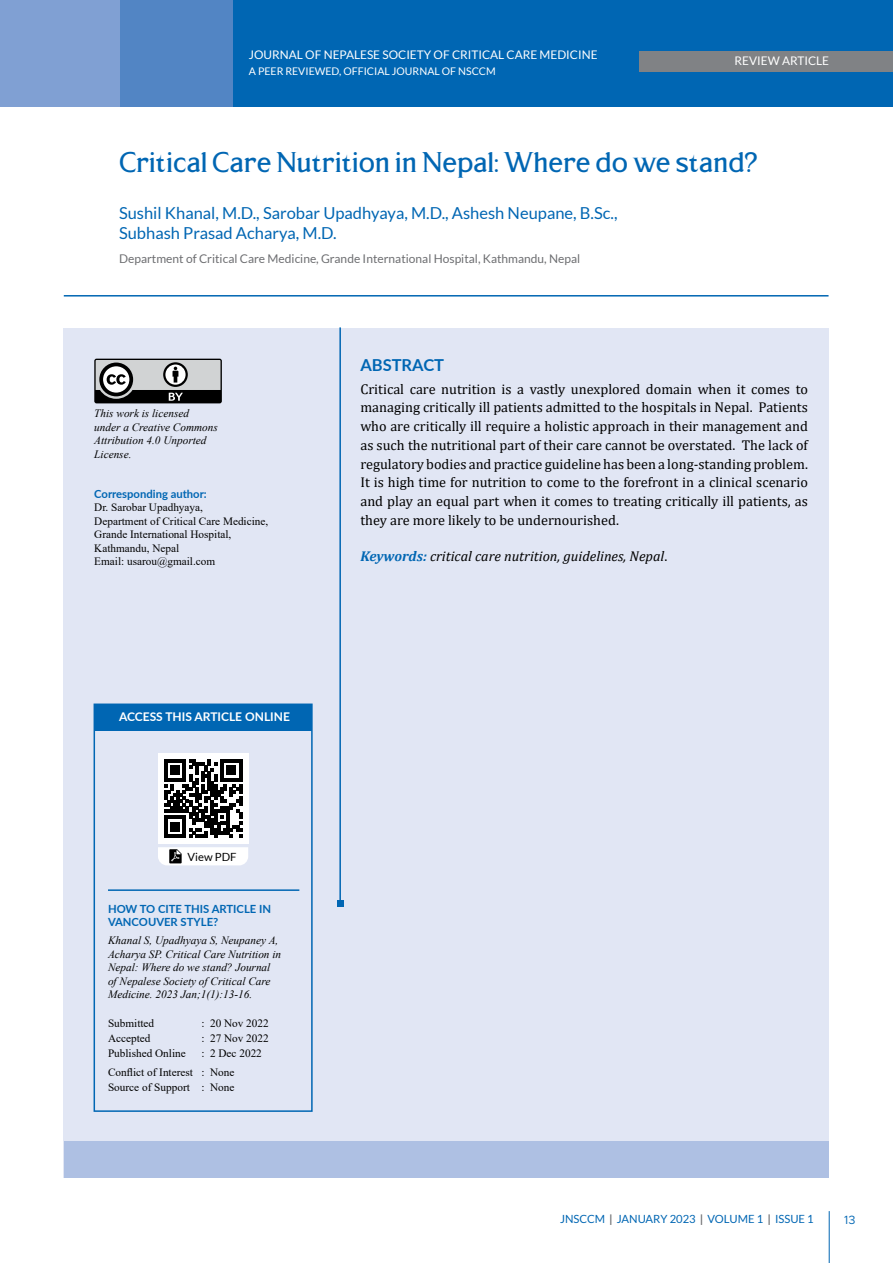
<style>
.page{position:relative;width:893px;height:1263px;background:#fff}
.page>*{position:absolute;margin:0;border:0;box-sizing:border-box;transform-origin:0 0}
.t1{font:22.5px "CALLIMBA";color:#0066b3}
.t2{font:16.5px/19.8px "Lato";color:#0066b3}
.t3{font:700 16.5px "Lato";color:#0066b3}
.t4{font:14.25px/18.8px "Cambria";color:#000;text-align:justify}
.t5{font:italic 14.25px "Cambria";color:#000}
.t6{font:12px "Lato";color:#6d6e71}
.t7{font:700 12px "Lato";color:#fff}
.t8{font:12px "Metropolis";color:#0066b3}
.t9{font:11.85px "Lato";color:#fff}
.t10{font:11.25px/13.5px "Times New Roman";color:#000}
.t11{font:italic 11.25px/13.5px "Times New Roman";color:#000}
.t12{font:700 11.25px/13.5px "Lato";color:#0066b3}
.t13{font:11.25px "Lato";color:#0066b3}
.t14{font:11.25px "Lato";color:#000}
.t15{font:10.5px "Lato";color:#fff}
.s1{font-weight:700;color:#0066b3}
.s2{font-style:normal}
.s3{font-weight:700;color:#6d6e71}
</style>
<div class="page">
<div style="left:64px;top:328px;width:765px;height:850px;background:#e1e6f4"></div>
<div style="left:0;top:0;width:460px;height:106px;background:#5285c4"></div>
<hr style="left:64px;top:295px;width:764px;height:2px;background:#0066b3">
<div style="left:234px;top:0;width:659px;height:106px;background:#0066b3"></div>
<div style="left:639px;top:51px;width:254px;height:20px;background:#808285"></div>
<div style="left:0;top:0;width:119px;height:106px;background:#80a0d3"></div>
<svg style="left:94px;top:359px;width:128px;height:44px;background:#828283"></svg>
<div style="left:65px;top:1142px;width:764px;height:36px;background:#aec0e3"></div>
<hr style="left:339px;top:327px;width:2px;height:576px;background:#0066b3">
<svg style="left:337px;top:900px;width:6px;height:6px"></svg>
<div style="left:94px;top:703px;width:219px;height:409px;border:2px solid #0066b3"></div>
<div style="left:94px;top:704px;width:218px;height:26px;background:#0066b3"></div>
<hr style="left:108px;top:889px;width:191px;height:2px;background:#0066b3">
<div style="left:158px;top:753px;width:90px;height:90px;background:#fff"></div>
<svg style="left:164px;top:759px;width:78px;height:78px"></svg>
<svg style="left:158px;top:847px;width:90px;height:18px;background:#e8e8e8"></svg>
<hr style="left:829px;top:1211px;width:1px;height:52px;background:#0066b3">
<p class="t9" style="left:249px;top:48px;width:350px">JOURNAL OF NEPALESE SOCIETY OF CRITICAL CARE MEDICINE</p>
<p class="t15" style="left:249px;top:66px;width:248px">A PEER REVIEWED, OFFICIAL JOURNAL OF NSCCM</p>
<p class="t9" style="left:735px;top:54px;width:96px">REVIEW ARTICLE</p>
<h1 class="t1" style="left:119px;top:145px;width:640px">Critical Care Nutrition in Nepal: Where do we stand?</h1>
<p class="t2" style="left:119px;top:203px;width:500px">Sushil Khanal, M.D., Sarobar Upadhyaya, M.D., Ashesh Neupane, B.Sc.,<br>Subhash Prasad Acharya, M.D.</p>
<p class="t6" style="left:119px;top:252px;width:463px">Department of Critical Care Medicine, Grande International Hospital, Kathmandu, Nepal</p>
<p class="t11" style="left:94px;top:406px;width:125px">This work is licensed under a Creative Commons<br>Attribution 4.0 Unported<br>License.</p>
<p class="t12" style="left:94px;top:486px;width:114px">Corresponding author:</p>
<p class="t10" style="left:94px;top:500px;width:176px">Dr. Sarobar Upadhyaya,<br>Department of Critical Care Medicine,<br>Grande International Hospital,<br>Kathmandu, Nepal<br>Email: usarou@gmail.com</p>
<p class="t7" style="left:119px;top:708px;width:172px">ACCESS THIS ARTICLE ONLINE</p>
<p class="t14" style="left:188px;top:851px;width:51px">View PDF</p>
<p class="t12" style="left:108px;top:901px;width:165px">HOW TO CITE THIS ARTICLE IN<br>VANCOUVER STYLE?</p>
<p class="t11" style="left:108px;top:933px;width:175px">Khanal S, Upadhyaya S, Neupaney A, Acharya SP. Critical Care Nutrition in Nepal: Where do we stand? Journal of Nepalese Society of Critical Care Medicine. 2023 Jan;1(1):13-16.</p>
<p class="t10" style="left:108px;top:1016px;width:48px">Submitted</p>
<p class="t10" style="left:202px;top:1016px;width:69px">: 20 Nov 2022</p>
<p class="t10" style="left:108px;top:1031px;width:44px">Accepted</p>
<p class="t10" style="left:202px;top:1031px;width:69px">: 27 Nov 2022</p>
<p class="t10" style="left:108px;top:1046px;width:79px">Published Online</p>
<p class="t10" style="left:108px;top:1043px;width:155px;line-height:19.2px;text-indent:94px">: 2 Dec 2022<br>Conflict of Interest : None</p>
<p class="t10" style="left:108px;top:1080px;width:128px">Source of Support : None</p>
<p class="t3" style="left:360px;top:352px;width:85px">ABSTRACT</p>
<p class="t4" style="left:360px;top:379px;width:449px">Critical care nutrition is a vastly unexplored domain when it comes to managing critically ill patients admitted to the hospitals in Nepal. Patients who are critically ill require a holistic approach in their management and as such the nutritional part of their care cannot be overstated. The lack of regulatory bodies and practice guideline has been a long-standing problem.<br>It is high time for nutrition to come to the forefront in a clinical scenario and play an equal part when it comes to treating critically ill patients, as they are more likely to be undernourished.</p>
<p class="t5" style="left:360px;top:546px;width:308px"><span class="s1">Keywords:</span> critical care nutrition, guidelines, Nepal<span class="s2">.</span></p>
<p class="t13" style="left:560px;top:1213px;width:255px">JNSCCM <span class="s3">|</span> JANUARY 2023 <span class="s3">|</span> VOLUME 1 <span class="s3">|</span> ISSUE 1</p>
<p class="t8" style="left:844px;top:1212px;width:13px">13</p>
</div>
